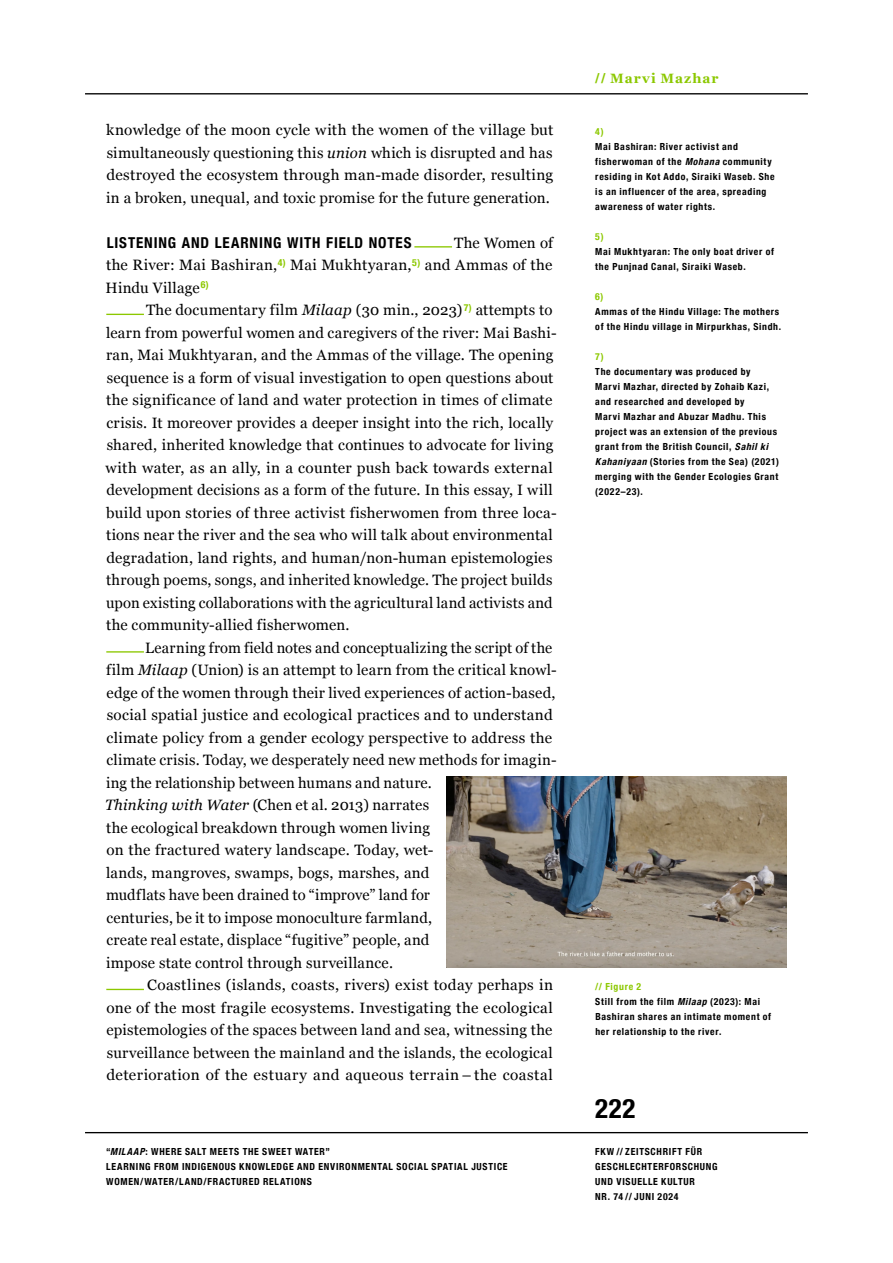
<style>
.page{position:relative;width:893px;height:1263px;background:#fff}
.page>*{position:absolute;margin:0;border:0;box-sizing:border-box;transform-origin:0 0}
.t1{font:700 condensed 27px "Helvetica Neue";color:#000}
.t2{font:15px/22.5px "Georgia";letter-spacing:.015em;color:#000;text-align:justify}
.t3{font:700 condensed 15px "Helvetica Neue";letter-spacing:.06em;color:#000}
.t4{font:700 13.5px "Georgia";letter-spacing:.075em;color:#8cc800}
.t5{font:700 condensed 9.75px/15px "Helvetica Neue";letter-spacing:.07em;color:#000}
.t6{font:700 condensed 9.75px "Helvetica Neue";color:#8cc800}
.s1{font-style:italic}
.s2{font-family:"Helvetica Neue";font-stretch:condensed}
.s3{color:#8cc800}
</style>
<div class="page">
<hr style="left:85px;top:93px;width:723px;height:1px;background:#000">
<hr style="left:85px;top:1132px;width:723px;height:1px;background:#000">
<img style="left:446px;top:777px;width:341px;height:191px">
<hr style="left:414px;top:246px;width:38px;height:2px;background:#8cc800">
<hr style="left:106px;top:314px;width:38px;height:1px;background:#8cc800">
<hr style="left:106px;top:651px;width:38px;height:2px;background:#8cc800">
<hr style="left:106px;top:989px;width:38px;height:1px;background:#8cc800">
<p class="t2" style="left:106px;top:118px;width:449px">knowledge of the moon cycle with the women of the village but simultaneously questioning this <span class="s1">union</span> which is disrupted and has destroyed the ecosystem through man-made disorder, resulting in a broken, unequal, and toxic promise for the future generation.</p>
<p class="t3" style="left:107px;top:230px;width:306px">LISTENING AND LEARNING WITH FIELD NOTES</p>
<p class="t2" style="left:106px;top:230px;width:449px;text-indent:349px">The Women of the River: Mai Bashiran,<sup>4)</sup> Mai Mukhtyaran,<sup>5)</sup> and Ammas of the Hindu Village<sup>6)</sup></p>
<p class="t2" style="left:105px;top:298px;width:453px;text-align:left;text-indent:41px">The documentary film <span class="s1">Milaap</span> (30 min., 2023)<sup>7)</sup> attempts to learn from powerful women and caregivers of the river: Mai Bashi&shy;ran, Mai Mukhtyaran, and the Ammas of the village. The opening sequence is a form of visual investigation to open questions about the significance of land and water protection in times of climate crisis. It moreover provides a deeper insight into the rich, locally shared, inherited knowledge that continues to advocate for living with water, as an ally, in a counter push back towards external development decisions as a form of the future. In this essay, I will build upon stories of three activist fisherwomen from three loca&shy;tions near the river and the sea who will talk about environmental degradation, land rights, and human/non-human epistemologies through poems, songs, and inherited knowledge. The project builds upon existing collaborations with the agricultural land activists and the community-allied fisherwomen.</p>
<p class="t2" style="left:105px;top:635px;width:453px;text-align:left;text-indent:40px">Learning from field notes and conceptualizing the script of the film <span class="s1">Milaap</span> (Union) is an attempt to learn from the critical knowl&shy;edge of the women through their lived experiences of action-based, social spatial justice and ecological practices and to understand climate policy from a gender ecology perspective to address the climate crisis. Today, we desperately need new methods for imagin&shy;ing the relationship between humans and nature.<br><span class="s1">Thinking with Water</span> (Chen et al. 2013) narrates<br>the ecological breakdown through women living<br>on the fractured watery landscape. Today, wet-<br>lands, mangroves, swamps, bogs, marshes, and<br>mudflats have been drained to “improve” land for<br>centuries, be it to impose monoculture farmland,<br>create real estate, displace “fugitive” people, and<br>impose state control through surveillance.</p>
<p class="t2" style="left:107px;top:973px;width:448px;text-indent:41px">Coastlines (islands, coasts, rivers) exist today perhaps in one of the most fragile ecosystems. Investigating the ecological epistemologies of the spaces between land and sea, witnessing the surveillance between the mainland and the islands, the ecological deterioration of the estuary and aqueous terrain – the coastal</p>
<p class="t5" style="left:106px;top:1143px;width:403px">“<span class="s1">MILAAP</span>: WHERE SALT MEETS THE SWEET WATER”<br>LEARNING FROM INDIGENOUS KNOWLEDGE AND ENVIRONMENTAL SOCIAL SPATIAL JUSTICE<br>WOMEN/WATER/LAND/FRACTURED RELATIONS</p>
<p class="t4" style="left:595px;top:68px;width:125px"><span class="s2">//</span> Marvi Mazhar</p>
<p class="t6" style="left:595px;top:123px;width:10px">4)</p>
<p class="t5" style="left:595px;top:138px;width:181px">Mai Bashiran: River activist and fisherwoman of the <span class="s1">Mohana</span> community residing in Kot Addo, Siraiki Waseb. She is an influencer of the area, spreading awareness of water rights.</p>
<p class="t6" style="left:595px;top:228px;width:10px">5)</p>
<p class="t5" style="left:595px;top:243px;width:180px">Mai Mukhtyaran: The only boat driver of the Punjnad Canal, Siraiki Waseb.</p>
<p class="t6" style="left:595px;top:288px;width:10px">6)</p>
<p class="t5" style="left:595px;top:303px;width:187px">Ammas of the Hindu Village: The mothers of the Hindu village in Mirpurkhas, Sindh.</p>
<p class="t6" style="left:595px;top:348px;width:10px">7)</p>
<p class="t5" style="left:595px;top:363px;width:185px">The documentary was produced by<br>Marvi Mazhar, directed by Zohaib Kazi, and researched and developed by<br>Marvi Mazhar and Abuzar Madhu. This project was an extension of the previous grant from the British Council, <span class="s1">Sahilki Kahaniyaan</span> (Stories from the Sea) (2021) merging with the Gender Ecologies Grant (2022–23).</p>
<p class="t5" style="left:595px;top:978px;width:177px"><span class="s3">// Figure 2<br></span>Still from the film <span class="s1">Milaap</span> (2023): Mai<br>Bashiran shares an intimate moment of her relationship to the river.</p>
<h1 class="t1" style="left:595px;top:1085px;width:42px">222</h1>
<p class="t5" style="left:595px;top:1143px;width:124px">FKW // ZEITSCHRIFT FÜR<br>GESCHLECHTERFORSCHUNG<br>UND VISUELLE KULTUR<br>NR. 74 // JUNI 2024</p>
</div>
